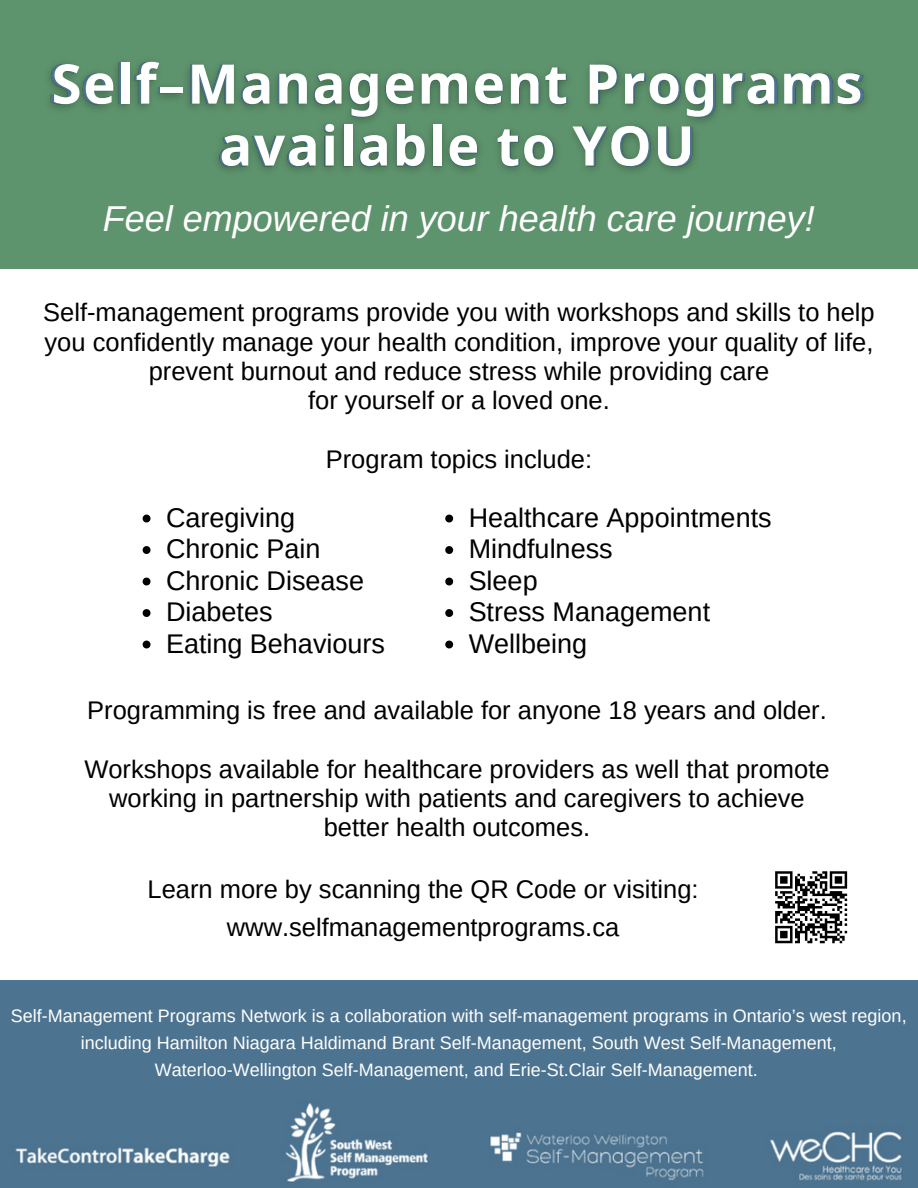
<style>
.page{position:relative;width:918px;height:1188px;background:#fff}
.page>*{position:absolute;margin:0;border:0;box-sizing:border-box;transform-origin:0 0}
.t1{font:700 54.6px/61.8px "Noto Sans";letter-spacing:.03em;color:#fff;text-align:center}
.t2{font:italic 36px "Arimo";color:#fff}
.t3{font:27px "Arimo";color:#000}
.t4{font:25.5px/29.2px "Arimo";color:#000;text-align:center}
.t5{font:18px/27px "Arimo";color:#fff;text-align:center}
.s1{font-family:"HS Headline";font-weight:400}
</style>
<div class="page">
<div style="left:0;top:0;width:918px;height:268px;background:#5e946d"></div>
<div style="left:0;top:980px;width:918px;height:208px;background:#4c7390"></div>
<svg style="left:775px;top:871px;width:72px;height:72px"></svg>
<svg style="left:143px;top:515px;width:8px;height:7px"></svg>
<svg style="left:143px;top:546px;width:8px;height:8px"></svg>
<svg style="left:143px;top:578px;width:8px;height:7px"></svg>
<svg style="left:143px;top:609px;width:8px;height:8px"></svg>
<svg style="left:143px;top:641px;width:8px;height:7px"></svg>
<svg style="left:445px;top:515px;width:8px;height:7px"></svg>
<svg style="left:445px;top:546px;width:8px;height:8px"></svg>
<svg style="left:445px;top:578px;width:8px;height:7px"></svg>
<svg style="left:445px;top:609px;width:8px;height:8px"></svg>
<svg style="left:445px;top:641px;width:8px;height:7px"></svg>
<img style="left:15px;top:1103px;width:887px;height:79px">
<img style="left:49px;top:61px;width:817px;height:111px">
<p class="t1" style="left:52px;top:52px;width:812px">Self<span class="s1">-</span>Management Programs available to YOU</p>
<p class="t2" style="left:103px;top:198px;width:713px">Feel empowered in your health care journey!</p>
<p class="t4" style="left:43px;top:298px;width:833px">Self-management programs provide you with workshops and skills to help you confidently manage your health condition, improve your quality of life, prevent burnout and reduce stress while providing care</p>
<p class="t4" style="left:308px;top:386px;width:303px">for yourself or a loved one.</p>
<p class="t4" style="left:326px;top:444px;width:268px">Program topics include:</p>
<p class="t3" style="left:166px;top:503px;width:131px">Caregiving</p>
<p class="t3" style="left:166px;top:534px;width:156px">Chronic Pain</p>
<p class="t3" style="left:166px;top:566px;width:200px">Chronic Disease</p>
<p class="t3" style="left:166px;top:597px;width:108px">Diabetes</p>
<p class="t3" style="left:166px;top:629px;width:220px">Eating Behaviours</p>
<p class="t3" style="left:469px;top:503px;width:304px">Healthcare Appointments</p>
<p class="t3" style="left:469px;top:534px;width:146px">Mindfulness</p>
<p class="t3" style="left:469px;top:566px;width:71px">Sleep</p>
<p class="t3" style="left:469px;top:597px;width:243px">Stress Management</p>
<p class="t3" style="left:469px;top:629px;width:120px">Wellbeing</p>
<p class="t4" style="left:87px;top:696px;width:741px">Programming is free and available for anyone 18 years and older.</p>
<p class="t4" style="left:84px;top:754px;width:747px">Workshops available for healthcare providers as well that promote working in partnership with patients and caregivers to achieve</p>
<p class="t4" style="left:324px;top:813px;width:268px">better health outcomes.</p>
<p class="t4" style="left:148px;top:870px;width:553px;line-height:38.2px">Learn more by scanning the QR Code or visiting: www.selfmanagementprograms.ca</p>
<p class="t5" style="left:11px;top:1003px;width:897px">Self-Management Programs Network is a collaboration with self-management programs in Ontario’s west region, including Hamilton Niagara Haldimand Brant Self-Management, South West Self-Management,</p>
<p class="t5" style="left:155px;top:1057px;width:604px">Waterloo-Wellington Self-Management, and Erie-St.Clair Self-Management.</p>
</div>
